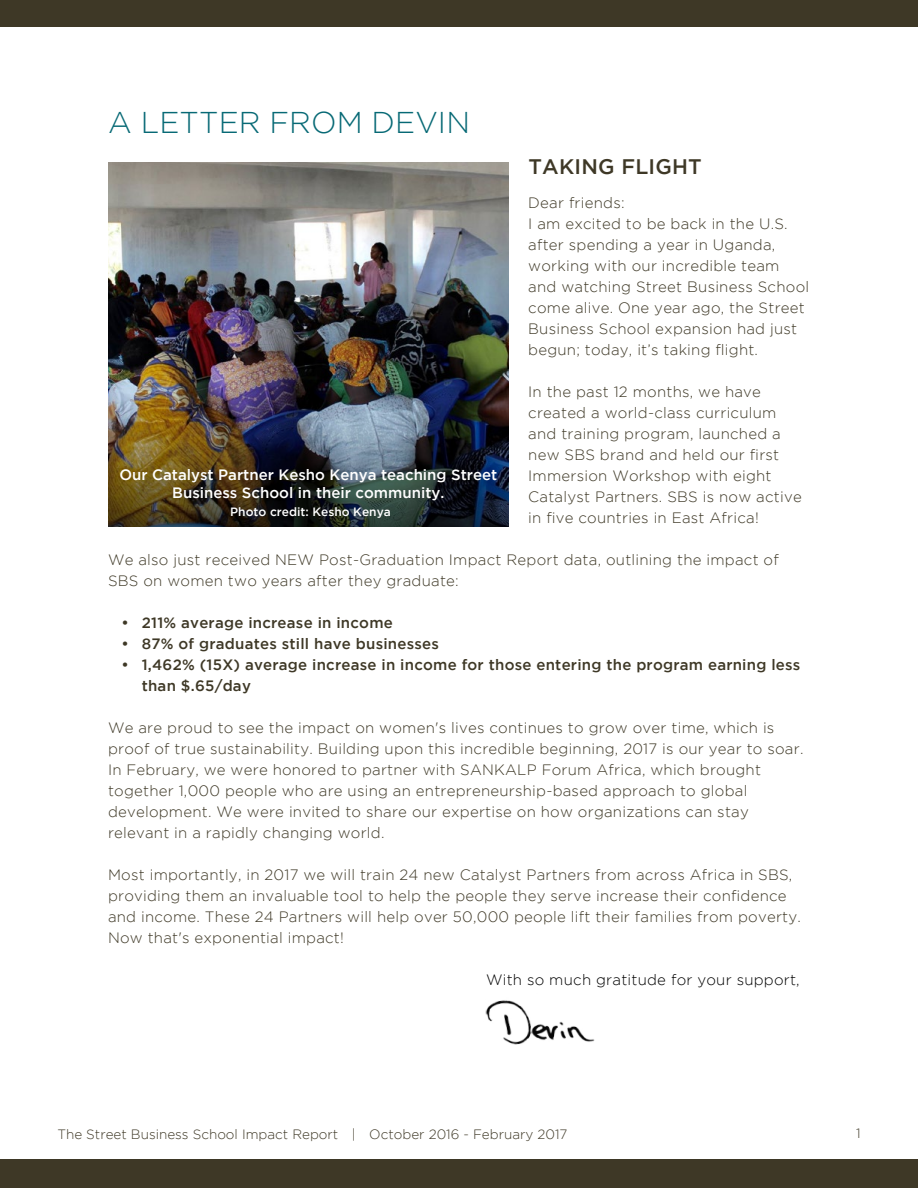
<style>
.page{position:relative;width:918px;height:1188px;background:#fff}
.page>*{position:absolute;margin:0;border:0;box-sizing:border-box;transform-origin:0 0}
.t1{font:300 30px "Gotham";letter-spacing:.005em;color:#076975}
.t2{font:500 21px "Gotham";letter-spacing:.01em;color:#3e3826}
.t3{font:300 15px/21px "Gotham";letter-spacing:.015em;color:#3e3826}
.t4{font:500 15px/21px "Gotham";letter-spacing:.015em;color:#3e3826}
.t5{font:500 15px/18px "Gotham";color:#fff;text-align:center}
.t6{font:300 15px "Gotham";letter-spacing:.015em;color:#000}
.t7{font:300 13.5px "Gotham";color:#3e3826}
.t8{font:500 12px "Gotham";color:#fff}
</style>
<div class="page">
<div style="left:0;top:0;width:918px;height:27px;background:#3e3826"></div>
<div style="left:0;top:1160px;width:918px;height:28px;background:#3e3826"></div>
<img style="left:108px;top:162px;width:400px;height:99px">
<img style="left:485px;top:1000px;width:110px;height:45px">
<img style="left:108px;top:261px;width:401px;height:265px">
<h1 class="t1" style="left:108px;top:111px;width:363px">A LETTER FROM DEVIN</h1>
<h2 class="t2" style="left:529px;top:159px;width:175px">TAKING FLIGHT</h2>
<p class="t3" style="left:528px;top:194px;width:282px">Dear friends:<br>I am excited to be back in the U.S. after spending a year in Uganda, working with our incredible team and watching Street Business School come alive. One year ago, the Street<br>Business School expansion had just begun; today, it’s taking flight.</p>
<p class="t3" style="left:528px;top:383px;width:275px">In the past 12 months, we have created a world-class curriculum and training program, launched a new SBS brand and held our first<br>Immersion Workshop with eight<br>Catalyst Partners. SBS is now active in five countries in East Africa!</p>
<p class="t3" style="left:108px;top:551px;width:672px">We also just received NEW Post-Graduation Impact Report data, outlining the impact of<br>SBS on women two years after they graduate:</p>
<p class="t4" style="left:122px;top:613px;width:273px">• 211% average increase in income</p>
<p class="t4" style="left:122px;top:634px;width:319px">• 87% of graduates still have businesses</p>
<p class="t4" style="left:142px;top:655px;width:660px;text-indent:-20px">• 1,462% (15X) average increase in income for those entering the program earning less than $.65/day</p>
<p class="t3" style="left:108px;top:718px;width:697px">We are proud to see the impact on women's lives continues to grow over time, which is proof of true sustainability. Building upon this incredible beginning, 2017 is our year to soar.<br>In February, we were honored to partner with SANKALP Forum Africa, which brought together 1,000 people who are using an entrepreneurship-based approach to global development. We were invited to share our expertise on how organizations can stay relevant in a rapidly changing world.</p>
<p class="t3" style="left:108px;top:865px;width:694px">Most importantly, in 2017 we will train 24 new Catalyst Partners from across Africa in SBS, providing them an invaluable tool to help the people they serve increase their confidence and income. These 24 Partners will help over 50,000 people lift their families from poverty.<br>Now that's exponential impact!</p>
<p class="t6" style="left:486px;top:974px;width:315px">With so much gratitude for your support,</p>
<p class="t5" style="left:119px;top:467px;width:379px">Our Catalyst Partner Kesho Kenya teaching Street<br>Business School in their community.</p>
<p class="t8" style="left:230px;top:508px;width:162px">Photo credit: Kesho Kenya</p>
<p class="t7" style="left:57px;top:1129px;width:512px">The Street Business School Impact Report | October 2016 - February 2017</p>
<p class="t7" style="left:856px;top:1128px;width:6px">1</p>
</div>
